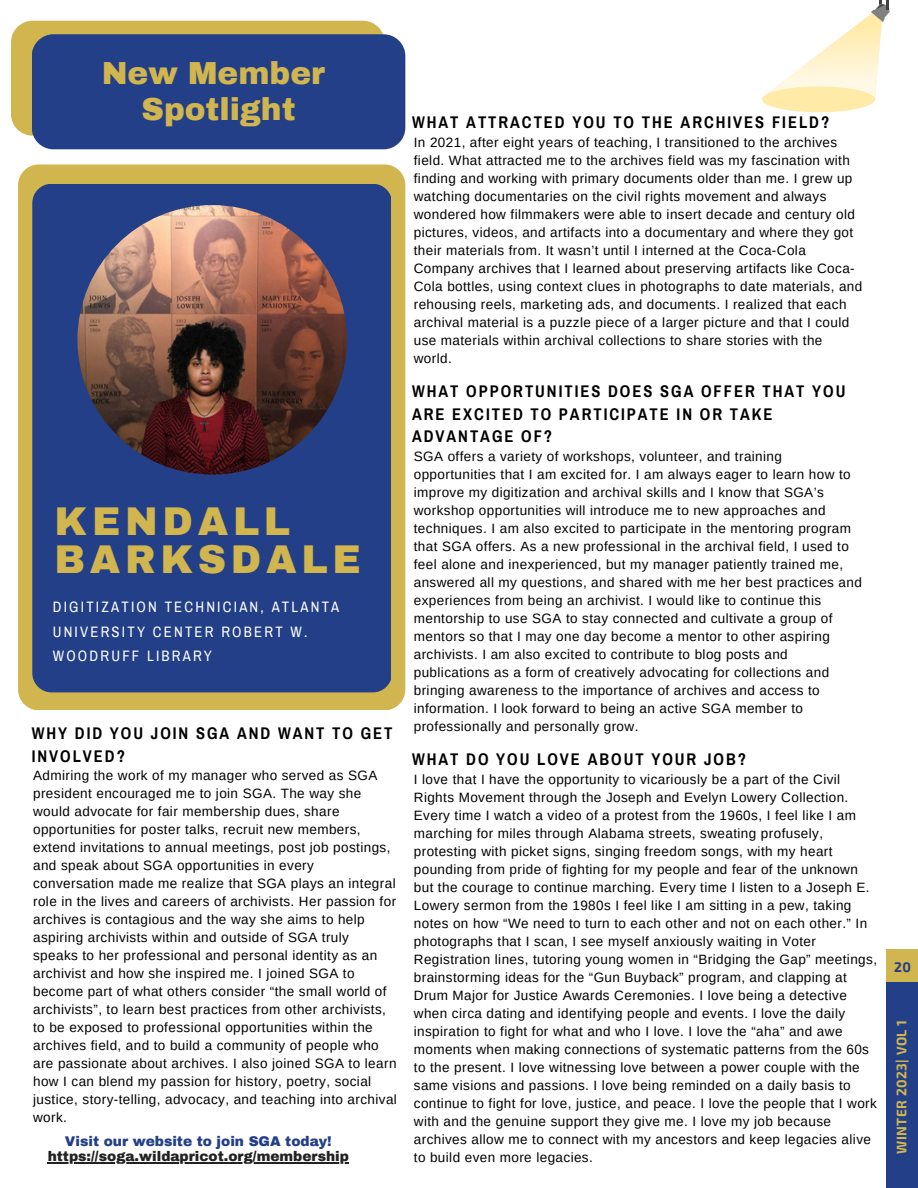
<style>
.page{position:relative;width:918px;height:1188px;background:#fff}
.page>*{position:absolute;margin:0;border:0;box-sizing:border-box;transform-origin:0 0}
.t1{font:900 39.3px/37.8px "Archivo";letter-spacing:.12em;color:#d1b54e}
.t2{font:900 31.2px/36px "Archivo";color:#d1b54e;text-align:center}
.t3{font:700 16.5px/22.5px "Archivo Narrow";letter-spacing:.12em;color:#000}
.t4{font:14.7px/24.9px "Archivo Narrow";letter-spacing:.15em;color:#fff}
.t5{font:900 13.8px "Archivo";color:#222}
.t6{font:900 13.8px "Archivo";color:#233f87}
.t7{font:700 13.65px "Exo 2";letter-spacing:.03em;color:#d1b54e}
.t8{font:700 13.65px "Exo 2";color:#233f87}
.t9{font:13.5px/18px "Arimo";letter-spacing:.03em;color:#000}
</style>
<div class="page">
<div style="left:18px;top:164px;width:387px;height:546px;background:#d1b54e;border-radius:21px"></div>
<div style="left:886px;top:982px;width:32px;height:206px;background:#233f87"></div>
<div style="left:886px;top:950px;width:32px;height:32px;background:#d1b54e"></div>
<div style="left:11px;top:21px;width:374px;height:115px;background:#d1b54e;border-radius:22px"></div>
<svg style="left:762px;top:0;width:128px;height:112px"></svg>
<div style="left:32px;top:34px;width:373px;height:115px;background:#233f87;border-radius:22px"></div>
<div style="left:32px;top:184px;width:359px;height:508px;background:#233f87;border-radius:19px"></div>
<img style="left:77px;top:205px;width:270px;height:270px;border-radius:50%">
<hr style="left:48px;top:1162px;width:301px;height:2px;background:#222">
<h2 class="t2" style="left:102px;top:55px;width:225px">New Member<br>Spotlight</h2>
<h1 class="t1" style="left:55px;top:503px;width:308px">KENDALL<br>BARKSDALE</h1>
<p class="t4" style="left:53px;top:594px;width:288px">DIGITIZATION TECHNICIAN, ATLANTA<br>UNIVERSITY CENTER ROBERT W.<br>WOODRUFF LIBRARY</p>
<p class="t3" style="left:32px;top:722px;width:362px">WHY DID YOU JOIN SGA AND WANT TO GET<br>INVOLVED?</p>
<p class="t9" style="left:33px;top:767px;width:365px">Admiring the work of my manager who served as SGA president encouraged me to join SGA. The way she would advocate for fair membership dues, share opportunities for poster talks, recruit new members, extend invitations to annual meetings, post job postings, and speak about SGA opportunities in every conversation made me realize that SGA plays an integral role in the lives and careers of archivists. Her passion for archives is contagious and the way she aims to help aspiring archivists within and outside of SGA truly speaks to her professional and personal identity as an archivist and how she inspired me. I joined SGA to become part of what others consider “the small world of archivists”, to learn best practices from other archivists, to be exposed to professional opportunities within the archives field, and to build a community of people who are passionate about archives. I also joined SGA to learn how I can blend my passion for history, poetry, social justice, story-telling, advocacy, and teaching into archival work.</p>
<p class="t6" style="left:65px;top:1133px;width:268px">Visit our website to join SGA today!</p>
<p class="t5" style="left:48px;top:1149px;width:303px">https://soga.wildapricot.org/membership</p>
<p class="t3" style="left:412px;top:112px;width:419px">WHAT ATTRACTED YOU TO THE ARCHIVES FIELD?</p>
<p class="t9" style="left:414px;top:133px;width:450px">In 2021, after eight years of teaching, I transitioned to the archives field. What attracted me to the archives field was my fascination with finding and working with primary documents older than me. I grew up watching documentaries on the civil rights movement and always wondered how filmmakers were able to insert decade and century old pictures, videos, and artifacts into a documentary and where they got their materials from. It wasn’t until I interned at the Coca-Cola Company archives that I learned about preserving artifacts like Coca-Cola bottles, using context clues in photographs to date materials, and rehousing reels, marketing ads, and documents. I realized that each archival material is a puzzle piece of a larger picture and that I could use materials within archival collections to share stories with the world.</p>
<p class="t3" style="left:412px;top:380px;width:435px">WHAT OPPORTUNITIES DOES SGA OFFER THAT YOU<br>ARE EXCITED TO PARTICIPATE IN OR TAKE<br>ADVANTAGE OF?</p>
<p class="t9" style="left:414px;top:447px;width:450px">SGA offers a variety of workshops, volunteer, and training opportunities that I am excited for. I am always eager to learn how to improve my digitization and archival skills and I know that SGA’s workshop opportunities will introduce me to new approaches and techniques. I am also excited to participate in the mentoring program that SGA offers. As a new professional in the archival field, I used to feel alone and inexperienced, but my manager patiently trained me, answered all my questions, and shared with me her best practices and experiences from being an archivist. I would like to continue this mentorship to use SGA to stay connected and cultivate a group of mentors so that I may one day become a mentor to other aspiring archivists. I am also excited to contribute to blog posts and publications as a form of creatively advocating for collections and bringing awareness to the importance of archives and access to information. I look forward to being an active SGA member to professionally and personally grow.</p>
<p class="t3" style="left:412px;top:748px;width:336px">WHAT DO YOU LOVE ABOUT YOUR JOB?</p>
<p class="t9" style="left:414px;top:770px;width:465px">I love that I have the opportunity to vicariously be a part of the Civil Rights Movement through the Joseph and Evelyn Lowery Collection.<br>Every time I watch a video of a protest from the 1960s, I feel like I am marching for miles through Alabama streets, sweating profusely, protesting with picket signs, singing freedom songs, with my heart pounding from pride of fighting for my people and fear of the unknown but the courage to continue marching. Every time I listen to a Joseph E.<br>Lowery sermon from the 1980s I feel like I am sitting in a pew, taking notes on how “We need to turn to each other and not on each other.” In photographs that I scan, I see myself anxiously waiting in Voter Registration lines, tutoring young women in “Bridging the Gap” meetings, brainstorming ideas for the “Gun Buyback” program, and clapping at Drum Major for Justice Awards Ceremonies. I love being a detective when circa dating and identifying people and events. I love the daily inspiration to fight for what and who I love. I love the “aha” and awe moments when making connections of systematic patterns from the 60s to the present. I love witnessing love between a power couple with the same visions and passions. I love being reminded on a daily basis to continue to fight for love, justice, and peace. I love the people that I work with and the genuine support they give me. I love my job because archives allow me to connect with my ancestors and keep legacies alive to build even more legacies.</p>
<p class="t8" style="left:894px;top:958px;width:18px">20</p>
<p class="t7" style="left:893px;top:1154px;width:135px;rotate:-90deg">WINTER 2023| VOL 1</p>
</div>
